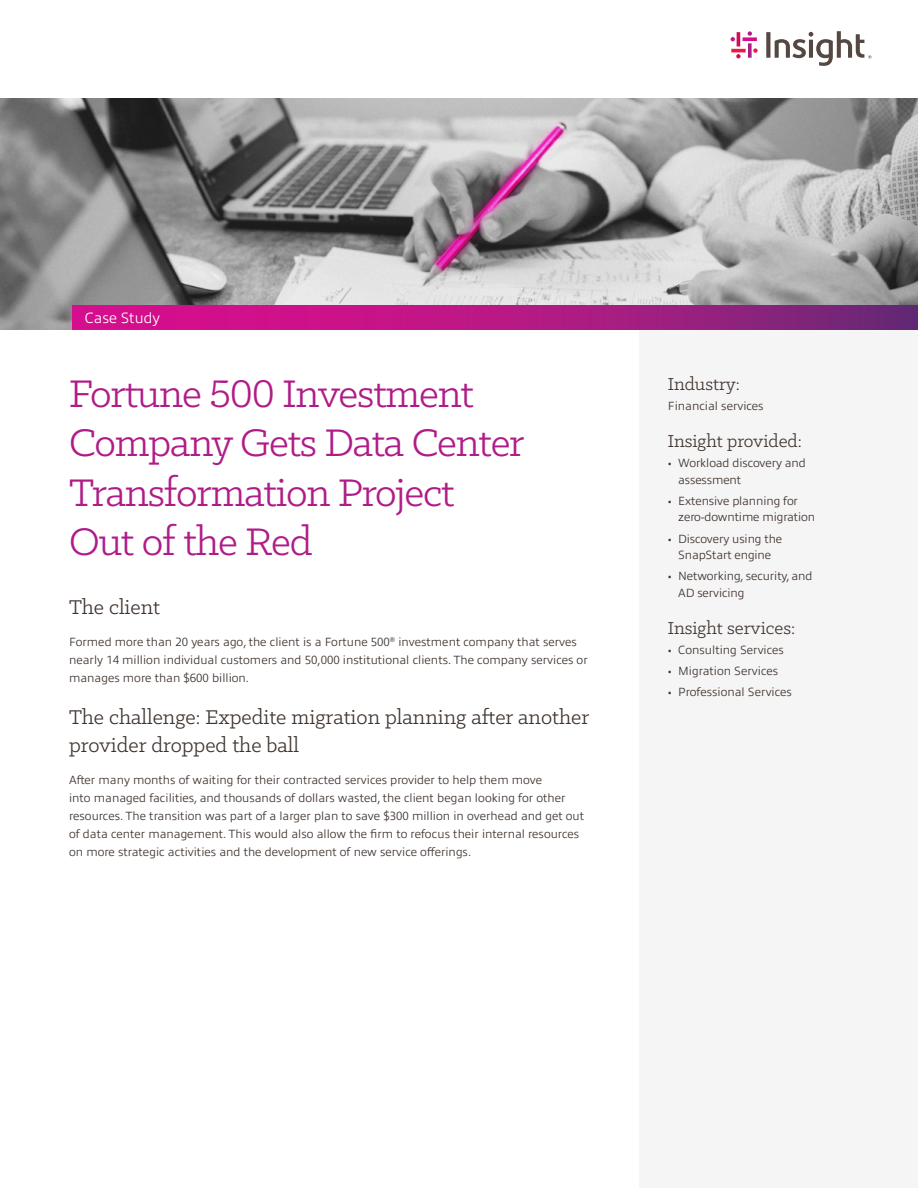
<style>
.page{position:relative;width:918px;height:1188px;background:#fff}
.page>*{position:absolute;margin:0;border:0;box-sizing:border-box;transform-origin:0 0}
.t1{font:43.5px/49.5px "Klinic Slab";letter-spacing:-.025em;color:#b01c87}
.t2{font:22.5px/28.5px "Klinic Slab";color:#3e332d}
.t3{font:19.5px "Klinic Slab";color:#3e332d}
.t4{font:300 15px "Allumi Pro";color:#fff}
.t5{font:300 12px/18px "Allumi Pro";color:#3e332d}
</style>
<div class="page">
<div style="left:639px;top:305px;width:279px;height:883px;background:#f6f5f5"></div>
<img style="left:0;top:98px;width:918px;height:232px">
<svg style="left:72px;top:305px;width:846px;height:25px;background:#af1983"></svg>
<svg style="left:748px;top:43px;width:4px;height:15px"></svg>
<svg style="left:748px;top:31px;width:4px;height:5px"></svg>
<hr style="left:737px;top:32px;width:3px;height:14px;background:#d30b55">
<svg style="left:736px;top:54px;width:5px;height:4px"></svg>
<svg style="left:743px;top:37px;width:14px;height:4px"></svg>
<svg style="left:731px;top:37px;width:4px;height:4px"></svg>
<hr style="left:731px;top:49px;width:15px;height:3px;background:#ed1944">
<svg style="left:753px;top:48px;width:5px;height:5px"></svg>
<svg style="left:766px;top:31px;width:105px;height:35px"></svg>
<p class="t4" style="left:85px;top:307px;width:77px">Case Study</p>
<h1 class="t1" style="left:69px;top:367px;width:457px">Fortune 500 Investment<br>Company Gets Data Center<br>Transformation Project<br>Out of the Red</h1>
<h2 class="t2" style="left:69px;top:592px;width:92px">The client</h2>
<p class="t5" style="left:69px;top:632px;width:520px">Formed more than 20 years ago, the client is a Fortune 500<sup>®</sup> investment company that serves nearly 14 million individual customers and 50,000 institutional clients. The company services or manages more than $600 billion.</p>
<h2 class="t2" style="left:69px;top:702px;width:522px">The challenge: Expedite migration planning after another provider dropped the ball</h2>
<p class="t5" style="left:69px;top:770px;width:517px">After many months of waiting for their contracted services provider to help them move<br>into managed facilities, and thousands of dollars wasted, the client began looking for other resources. The transition was part of a larger plan to save $300 million in overhead and get out of data center management. This would also allow the firm to refocus their internal resources on more strategic activities and the development of new service offerings.</p>
<h3 class="t3" style="left:668px;top:372px;width:74px">Industry:</h3>
<p class="t5" style="left:668px;top:396px;width:98px">Financial services</p>
<h3 class="t3" style="left:668px;top:429px;width:136px">Insight provided:</h3>
<p class="t5" style="left:678px;top:454px;width:129px;line-height:16.5px;text-indent:-10px">• Workload discovery and assessment</p>
<p class="t5" style="left:678px;top:492px;width:138px;line-height:16.5px;text-indent:-10px">• Extensive planning for zero-downtime migration</p>
<p class="t5" style="left:668px;top:529px;width:116px;line-height:16.5px;text-align:center">• Discovery using the<br>SnapStart engine</p>
<p class="t5" style="left:678px;top:567px;width:136px;line-height:16.5px;text-indent:-10px">• Networking, security, and<br>AD servicing</p>
<h3 class="t3" style="left:668px;top:615px;width:129px">Insight services:</h3>
<p class="t5" style="left:668px;top:639px;width:118px">• Consulting Services</p>
<p class="t5" style="left:668px;top:661px;width:112px">• Migration Services</p>
<p class="t5" style="left:668px;top:682px;width:126px">• Professional Services</p>
</div>
